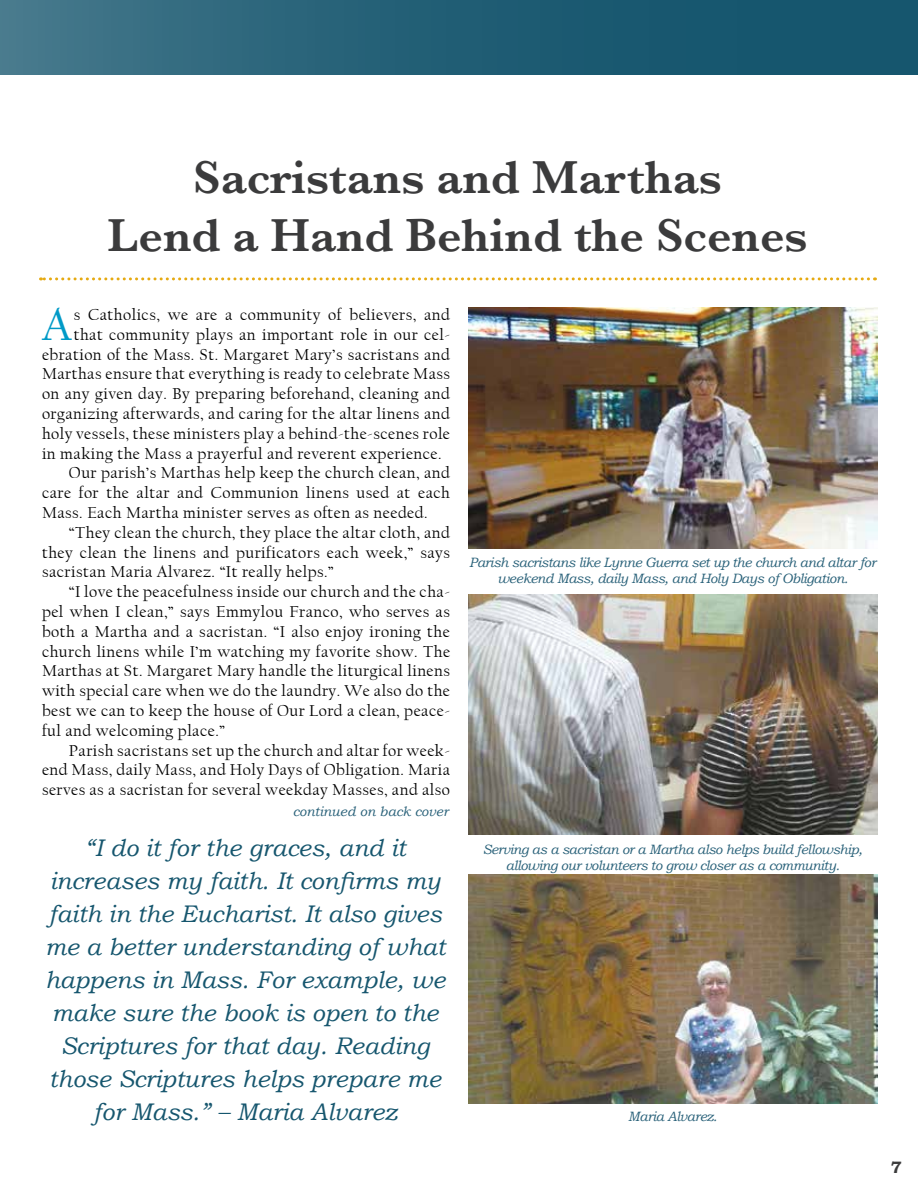
<style>
.page{position:relative;width:918px;height:1188px;background:#fff}
.page>*{position:absolute;margin:0;border:0;box-sizing:border-box;transform-origin:0 0}
.t1{font:600 48px/57.6px "Baskerville";color:#3b3b3c;text-align:center}
.t2{font:46.35px "Californian FB";color:#009ac7}
.t3{font:italic 24px/33px "Bookman Old Style";color:#16566e;text-align:center}
.t4{font:16.5px "Californian FB";letter-spacing:.03em;color:#000}
.t5{font:700 16.5px "Bookman Old Style";color:#3b3b3c}
.t6{font:italic 13.5px/16.2px "Bookman Old Style";letter-spacing:-.03em;color:#296179;text-align:center}
.t7{font:italic 13.5px "Bookman Old Style";color:#296179}
</style>
<div class="page">
<div style="left:0;top:0;width:918px;height:75px;background:linear-gradient(to right,#3f7387,#0c4f68)"></div>
<svg style="left:40px;top:277px;width:828px;height:3px"></svg>
<img style="left:468px;top:308px;width:410px;height:241px">
<img style="left:468px;top:875px;width:409px;height:228px">
<img style="left:468px;top:594px;width:410px;height:241px">
<h1 class="t1" style="left:108px;top:148px;width:701px">Sacristans and Marthas<br>Lend a Hand Behind the Scenes</h1>
<h2 class="t2" style="left:42px;top:299px;width:32px">A</h2>
<p class="t4" style="left:74px;top:306px;width:378px">s Catholics, we are a community of believers, and</p>
<p class="t4" style="left:74px;top:325px;width:378px">that community plays an important role in our cel-</p>
<p class="t4" style="left:42px;top:345px;width:410px">ebration of the Mass. St. Margaret Mary’s sacristans and</p>
<p class="t4" style="left:42px;top:365px;width:410px">Marthas ensure that everything is ready to celebrate Mass</p>
<p class="t4" style="left:42px;top:385px;width:410px">on any given day. By preparing beforehand, cleaning and</p>
<p class="t4" style="left:42px;top:405px;width:409px">organizing afterwards, and caring for the altar linens and</p>
<p class="t4" style="left:42px;top:424px;width:410px">holy vessels, these ministers play a behind-the-scenes role</p>
<p class="t4" style="left:42px;top:444px;width:401px">in making the Mass a prayerful and reverent experience.</p>
<p class="t4" style="left:69px;top:464px;width:382px">Our parish’s Marthas help keep the church clean, and</p>
<p class="t4" style="left:42px;top:484px;width:409px">care for the altar and Communion linens used at each</p>
<p class="t4" style="left:42px;top:504px;width:387px">Mass. Each Martha minister serves as often as needed.</p>
<p class="t4" style="left:69px;top:523px;width:383px">“They clean the church, they place the altar cloth, and</p>
<p class="t4" style="left:42px;top:543px;width:410px">they clean the linens and purificators each week,” says</p>
<p class="t4" style="left:42px;top:563px;width:293px">sacristan Maria Alvarez. “It really helps.”</p>
<p class="t4" style="left:69px;top:583px;width:383px">“I love the peacefulness inside our church and the cha-</p>
<p class="t4" style="left:42px;top:603px;width:409px">pel when I clean,” says Emmylou Franco, who serves as</p>
<p class="t4" style="left:42px;top:622px;width:409px">both a Martha and a sacristan. “I also enjoy ironing the</p>
<p class="t4" style="left:42px;top:642px;width:410px">church linens while I’m watching my favorite show. The</p>
<p class="t4" style="left:42px;top:662px;width:410px">Marthas at St. Margaret Mary handle the liturgical linens</p>
<p class="t4" style="left:42px;top:682px;width:409px">with special care when we do the laundry. We also do the</p>
<p class="t4" style="left:42px;top:702px;width:410px">best we can to keep the house of Our Lord a clean, peace-</p>
<p class="t4" style="left:42px;top:721px;width:185px">ful and welcoming place.”</p>
<p class="t4" style="left:69px;top:741px;width:383px">Parish sacristans set up the church and altar for week-</p>
<p class="t4" style="left:42px;top:761px;width:410px">end Mass, daily Mass, and Holy Days of Obligation. Maria</p>
<p class="t4" style="left:42px;top:781px;width:409px">serves as a sacristan for several weekday Masses, and also</p>
<p class="t7" style="left:293px;top:803px;width:157px">continued on back cover</p>
<p class="t3" style="left:45px;top:831px;width:402px">“I do it for the graces, and it increases my faith. It confirms my faith in the Eucharist. It also gives me a better understanding of what happens in Mass. For example, we make sure the book is open to the<br>Scriptures for that day. Reading those Scriptures helps prepare me for Mass.” – Maria Alvarez</p>
<p class="t6" style="left:469px;top:554px;width:408px">Parish sacristans like Lynne Guerra set up the church and altar for weekend Mass, daily Mass, and Holy Days of Obligation.</p>
<p class="t6" style="left:483px;top:841px;width:381px">Serving as a sacristan or a Martha also helps build fellowship, allowing our volunteers to grow closer as a community.</p>
<p class="t6" style="left:628px;top:1108px;width:90px">Maria Alvarez.</p>
<p class="t5" style="left:891px;top:1155px;width:12px">7</p>
</div>
